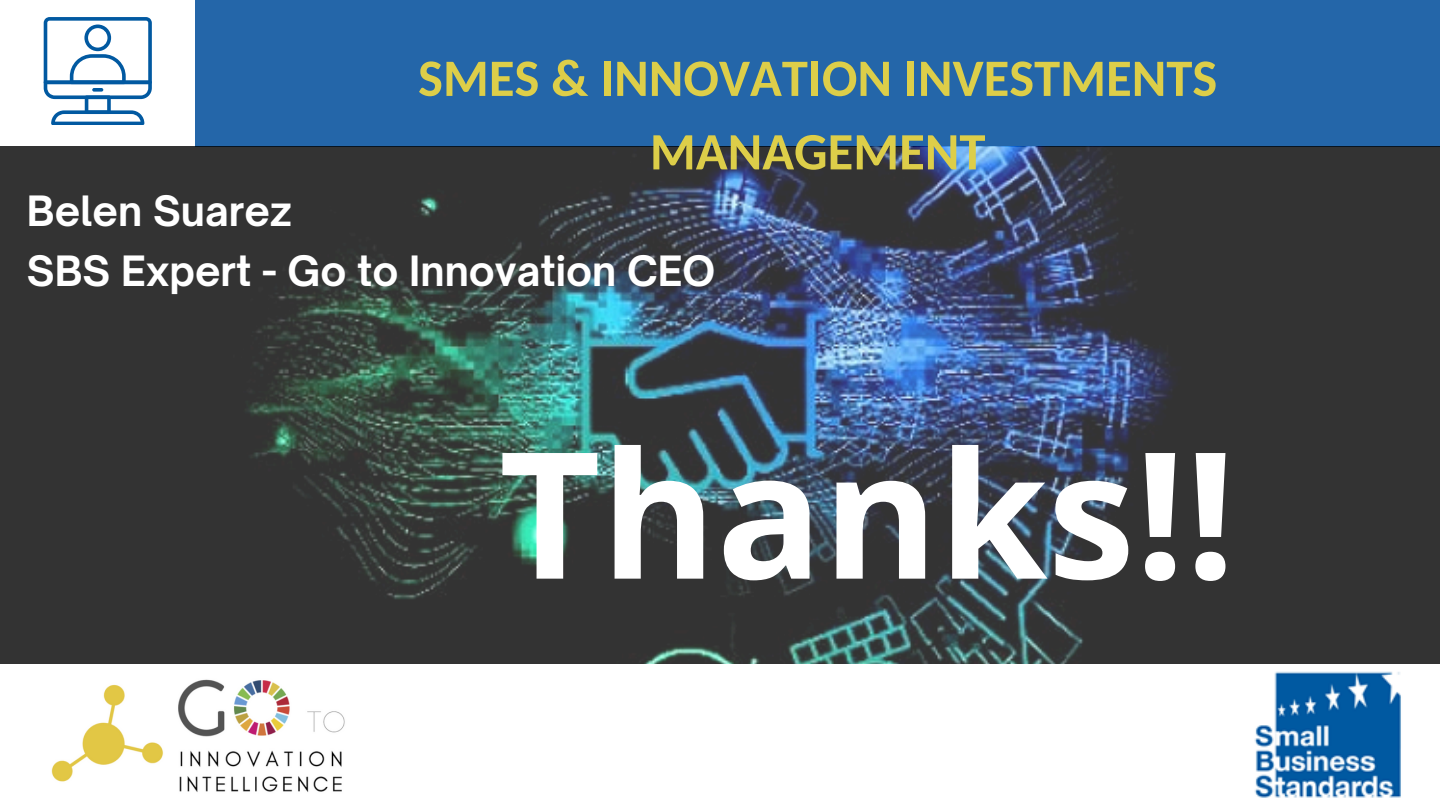
<style>
.page{position:relative;width:1440px;height:810px;background:#fff}
.page>*{position:absolute;margin:0;border:0;box-sizing:border-box;transform-origin:0 0}
.t1{font:700 176px "Open Sans";color:#fff}
.t2{font:700 52.6px/73.5px "Carlito";color:#ddce49;text-align:center}
.t3{font:700 40px "Open Sauce One";color:#fff}
</style>
<div class="page">
<div style="left:195px;top:0;width:1245px;height:147px;background:#2466a9"></div>
<img style="left:1254px;top:671px;width:147px;height:127px">
<img style="left:51px;top:679px;width:294px;height:113px">
<img style="left:0;top:146px;width:1440px;height:518px">
<svg style="left:44px;top:17px;width:108px;height:108px"></svg>
<p class="t2" style="left:418px;top:46px;width:801px">SMES &amp; INNOVATION INVESTMENTS<br>MANAGEMENT</p>
<p class="t3" style="left:27px;top:186px;width:267px">Belen Suarez</p>
<p class="t3" style="left:27px;top:246px;width:690px">SBS Expert - Go to Innovation CEO</p>
<h1 class="t1" style="left:499px;top:391px;width:738px">Thanks!!</h1>
</div>
